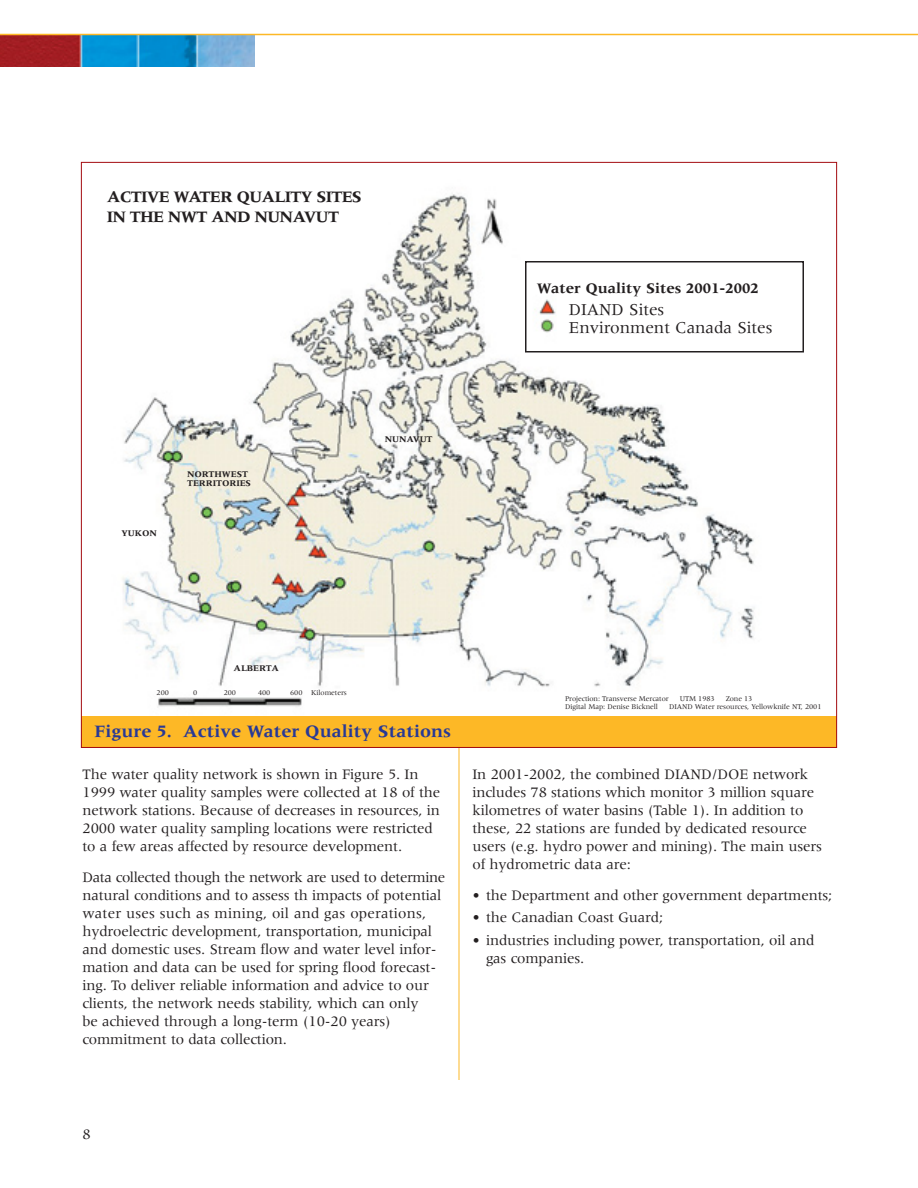
<style>
.page{position:relative;width:918px;height:1188px;background:#fff}
.page>*{position:absolute;margin:0;border:0;box-sizing:border-box;transform-origin:0 0}
.t1{font:700 18px "Meridien";color:#283996}
.t2{font:17.25px/18px "Meridien";letter-spacing:-.005em;color:#231f20}
.t3{font:700 16.5px/19.8px "Meridien";letter-spacing:-.045em;color:#231f20}
.t4{font:15px/18px "Meridien";letter-spacing:-.01em;color:#231f20}
.t5{font:700 15px "Meridien";color:#231f20}
.t6{font:700 9px/9px "Meridien";letter-spacing:-.01em;color:#231f20}
.t7{font:7.5px "Meridien";letter-spacing:-.01em;color:#231f20}
</style>
<div class="page">
<hr style="left:459px;top:162px;width:1px;height:918px;background:#fdb826">
<img style="left:0;top:35px;width:255px;height:31px">
<hr style="left:0;top:34px;width:918px;height:1px;background:#fdb826">
<img style="left:123px;top:164px;width:681px;height:552px">
<div style="left:81px;top:716px;width:756px;height:31px;background:#fdb826"></div>
<div style="left:525px;top:261px;width:279px;height:91px;border:2px solid #231f20"></div>
<div style="left:564px;top:695px;width:265px;height:18px;background:#fff"></div>
<p class="t3" style="left:107px;top:188px;width:257px">ACTIVE WATER QUALITY SITES<br>IN THE NWT AND NUNAVUT</p>
<p class="t6" style="left:122px;top:529px;width:37px">YUKON</p>
<p class="t6" style="left:187px;top:471px;width:66px">NORTHWEST<br>TERRITORIES</p>
<p class="t6" style="left:385px;top:436px;width:49px">NUNAVUT</p>
<p class="t5" style="left:537px;top:283px;width:223px">Water Quality Sites 2001-2002</p>
<p class="t2" style="left:569px;top:302px;width:205px">DIAND Sites<br>Environment Canada Sites</p>
<p class="t6" style="left:234px;top:665px;width:47px">ALBERTA</p>
<p class="t7" style="left:157px;top:690px;width:14px">200</p>
<p class="t7" style="left:193px;top:690px;width:6px">0</p>
<p class="t7" style="left:224px;top:690px;width:14px">200</p>
<p class="t7" style="left:258px;top:690px;width:14px">400</p>
<p class="t7" style="left:290px;top:690px;width:58px">600 Kilometers</p>
<p class="t1" style="left:94px;top:724px;width:358px">Figure 5. Active Water Quality Stations</p>
<p class="t4" style="left:82px;top:766px;width:359px">The water quality network is shown in Figure 5. In 1999 water quality samples were collected at 18 of the network stations. Because of decreases in resources, in 2000 water quality sampling locations were restricted to a few areas affected by resource development.</p>
<p class="t4" style="left:82px;top:869px;width:364px">Data collected though the network are used to determine natural conditions and to assess th impacts of potential water uses such as mining, oil and gas operations, hydroelectric development, transportation, municipal and domestic uses. Stream flow and water level infor&shy;mation and data can be used for spring flood forecast&shy;ing. To deliver reliable information and advice to our clients, the network needs stability, which can only<br>be achieved through a long-term (10-20 years) commitment to data collection.</p>
<p class="t7" style="left:565px;top:696px;width:105px">Projection: Transverse Mercator</p>
<p class="t7" style="left:680px;top:696px;width:37px">UTM 1983</p>
<p class="t7" style="left:726px;top:696px;width:28px">Zone 13</p>
<p class="t7" style="left:565px;top:704px;width:94px">Digital Map: Denise Bicknell</p>
<p class="t7" style="left:669px;top:704px;width:154px">DIAND Water resources, Yellowknife NT, 2001</p>
<p class="t4" style="left:472px;top:766px;width:351px">In 2001-2002, the combined DIAND/DOE network includes 78 stations which monitor 3 million square kilometres of water basins (Table 1). In addition to these, 22 stations are funded by dedicated resource users (e.g. hydro power and mining). The main users of hydrometric data are:</p>
<p class="t4" style="left:472px;top:887px;width:361px">• the Department and other government departments;</p>
<p class="t4" style="left:472px;top:909px;width:192px">• the Canadian Coast Guard;</p>
<p class="t4" style="left:486px;top:932px;width:330px;text-indent:-14px">• industries including power, transportation, oil and gas companies.</p>
<p class="t4" style="left:83px;top:1127px;width:10px">8</p>
</div>
